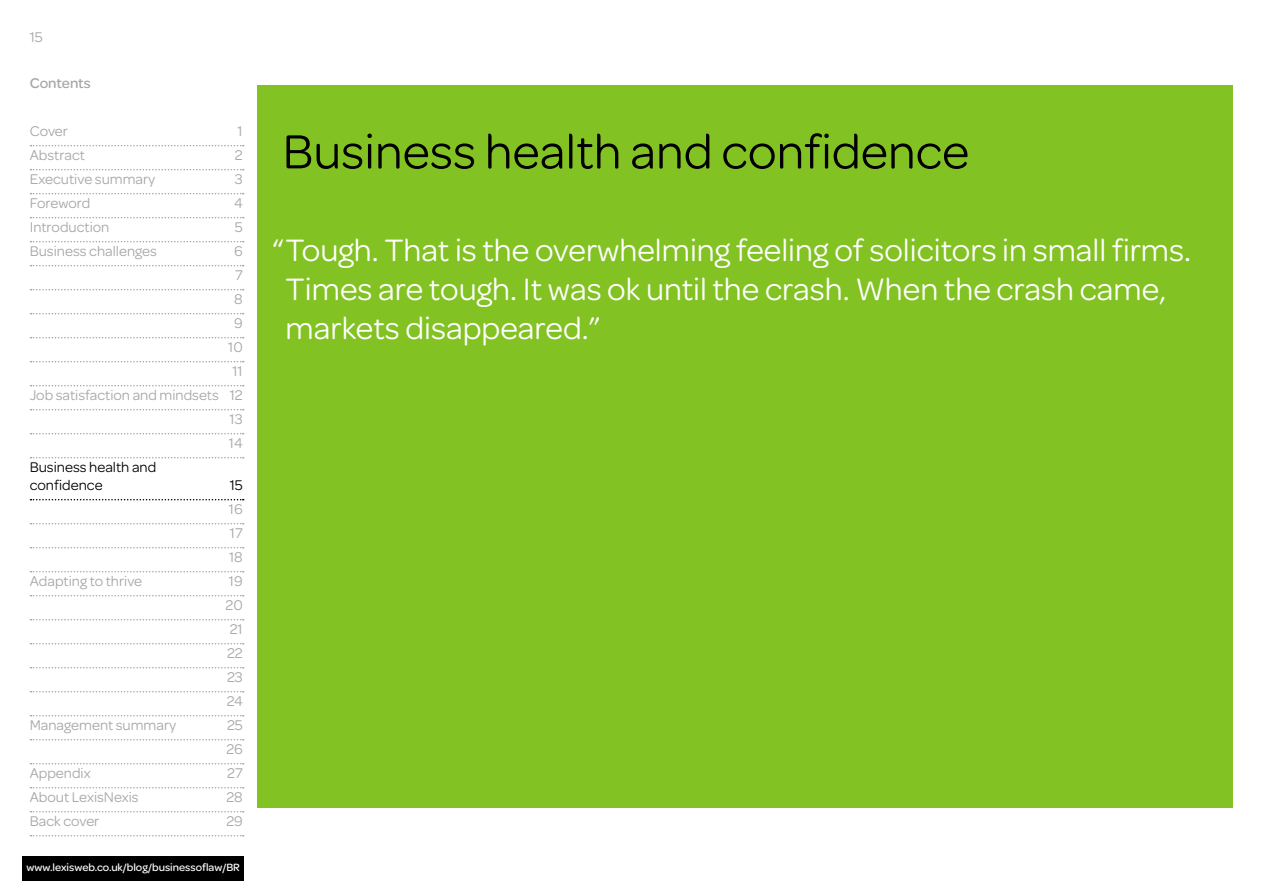
<style>
.page{position:relative;width:1263px;height:893px;background:#fff}
.page>*{position:absolute;margin:0;border:0;box-sizing:border-box;transform-origin:0 0}
.t1{font:51px "Omnes";color:#000}
.t2{font:33px/39px "Omnes";color:#fff}
.t3{font:15px/24px "Omnes";color:#a4a6a8;text-align:justify}
.t4{font:15px/18px "Omnes";color:#000}
.t5{font:500 15px "Omnes";color:#a4a6a8}
.t6{font:500 11.25px "Omnes";color:#fff}
</style>
<div class="page">
<div style="left:257px;top:85px;width:976px;height:723px;background:#83c223"></div>
<svg style="left:31px;top:145px;width:213px;height:1px"></svg>
<svg style="left:31px;top:169px;width:213px;height:1px"></svg>
<svg style="left:31px;top:193px;width:213px;height:1px"></svg>
<svg style="left:31px;top:217px;width:213px;height:1px"></svg>
<svg style="left:31px;top:241px;width:213px;height:1px"></svg>
<svg style="left:31px;top:265px;width:213px;height:1px"></svg>
<svg style="left:31px;top:289px;width:213px;height:1px"></svg>
<svg style="left:31px;top:313px;width:213px;height:1px"></svg>
<svg style="left:31px;top:337px;width:213px;height:1px"></svg>
<svg style="left:31px;top:361px;width:213px;height:1px"></svg>
<svg style="left:31px;top:385px;width:213px;height:1px"></svg>
<svg style="left:31px;top:409px;width:213px;height:1px"></svg>
<svg style="left:31px;top:433px;width:213px;height:1px"></svg>
<svg style="left:31px;top:457px;width:213px;height:1px"></svg>
<svg style="left:31px;top:499px;width:213px;height:1px"></svg>
<svg style="left:31px;top:523px;width:213px;height:1px"></svg>
<svg style="left:31px;top:547px;width:213px;height:1px"></svg>
<svg style="left:31px;top:571px;width:213px;height:1px"></svg>
<svg style="left:31px;top:595px;width:213px;height:1px"></svg>
<svg style="left:31px;top:619px;width:213px;height:1px"></svg>
<svg style="left:31px;top:643px;width:213px;height:1px"></svg>
<svg style="left:31px;top:667px;width:213px;height:1px"></svg>
<svg style="left:31px;top:691px;width:213px;height:1px"></svg>
<svg style="left:31px;top:715px;width:213px;height:1px"></svg>
<svg style="left:31px;top:739px;width:213px;height:1px"></svg>
<svg style="left:31px;top:763px;width:213px;height:1px"></svg>
<svg style="left:31px;top:787px;width:213px;height:1px"></svg>
<svg style="left:31px;top:811px;width:213px;height:1px"></svg>
<svg style="left:31px;top:835px;width:213px;height:1px"></svg>
<div style="left:22px;top:856px;width:221px;height:24px;background:#000"></div>
<p class="t3" style="left:30px;top:24px;width:15px">15</p>
<p class="t5" style="left:30px;top:73px;width:63px">Contents</p>
<p class="t3" style="left:30px;top:119px;width:40px">Cover</p>
<p class="t3" style="left:238px;top:119px;width:7px">1</p>
<p class="t3" style="left:30px;top:143px;width:57px">Abstract</p>
<p class="t3" style="left:235px;top:143px;width:9px">2</p>
<p class="t3" style="left:30px;top:167px;width:127px">Executive summary</p>
<p class="t3" style="left:235px;top:167px;width:9px">3</p>
<p class="t3" style="left:30px;top:191px;width:62px">Foreword</p>
<p class="t3" style="left:234px;top:191px;width:10px">4</p>
<p class="t3" style="left:30px;top:215px;width:81px">Introduction</p>
<p class="t3" style="left:235px;top:215px;width:9px">5</p>
<p class="t3" style="left:30px;top:239px;width:129px">Business challenges</p>
<p class="t3" style="left:30px;top:239px;width:214px;text-align:right">6<br>7<br>8<br>9<br>10<br>11<br>Job satisfaction and mindsets 12<br>13<br>14</p>
<p class="t4" style="left:30px;top:458px;width:128px">Business health and confidence</p>
<p class="t4" style="left:230px;top:476px;width:15px">15</p>
<p class="t3" style="left:229px;top:497px;width:15px">16<br>17<br>18</p>
<p class="t3" style="left:30px;top:569px;width:114px">Adapting to thrive</p>
<p class="t3" style="left:226px;top:569px;width:19px">19<br>20<br>21<br>22<br>23<br>24</p>
<p class="t3" style="left:30px;top:713px;width:148px">Management summary</p>
<p class="t3" style="left:226px;top:713px;width:18px">25<br>26</p>
<p class="t3" style="left:30px;top:761px;width:62px">Appendix</p>
<p class="t3" style="left:227px;top:761px;width:17px">27</p>
<p class="t3" style="left:30px;top:785px;width:110px">About LexisNexis</p>
<p class="t3" style="left:226px;top:785px;width:18px">28</p>
<p class="t3" style="left:30px;top:809px;width:71px">Back cover</p>
<p class="t3" style="left:226px;top:809px;width:18px">29</p>
<p class="t6" style="left:27px;top:859px;width:215px">www.lexisweb.co.uk/blog/businessoflaw/BR</p>
<h1 class="t1" style="left:283px;top:117px;width:688px">Business health and confidence</h1>
<h2 class="t2" style="left:286px;top:229px;width:907px;text-indent:-13px">“Tough. That is the overwhelming feeling of solicitors in small firms.<br>Times are tough. It was ok until the crash. When the crash came, markets disappeared.”</h2>
</div>
